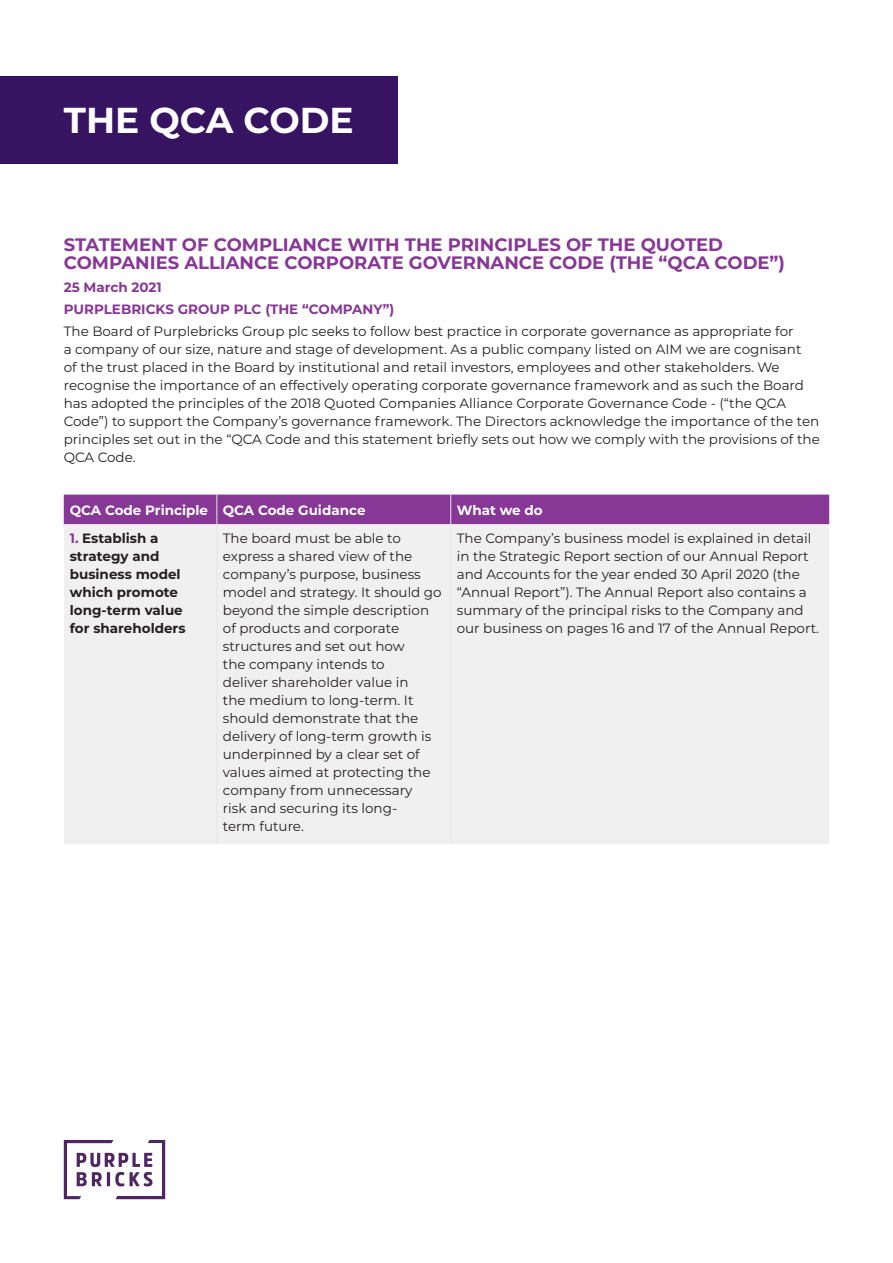
<style>
.page{position:relative;width:893px;height:1263px;background:#fff}
.page>*{position:absolute;margin:0;border:0;box-sizing:border-box;transform-origin:0 0}
.t1{font:700 36px "Montserrat";color:#fff}
.t2{font:700 18px/18px "Montserrat";color:#873795}
.t3{font:13.5px/18px "Montserrat";color:#231f20}
.t4{font:700 13.5px/18px "Montserrat";color:#231f20}
.t5{font:700 13.5px/22.2px "Montserrat";color:#873795}
.t6{font:700 13.5px "Montserrat";color:#fff}
.s1{color:#873795}
</style>
<div class="page">
<svg style="left:64px;top:1140px;width:101px;height:59px"></svg>
<div style="left:64px;top:524px;width:765px;height:320px;background:#f1f0f0"></div>
<div style="left:64px;top:495px;width:765px;height:29px;background:#873795"></div>
<hr style="left:216px;top:524px;width:1px;height:320px;background:#e6e5e5">
<hr style="left:450px;top:524px;width:1px;height:320px;background:#e6e5e5">
<div style="left:0;top:77px;width:398px;height:87px;background:#371461"></div>
<h1 class="t1" style="left:64px;top:95px;width:291px">THE QCA CODE</h1>
<h2 class="t2" style="left:64px;top:235px;width:723px">STATEMENT OF COMPLIANCE WITH THE PRINCIPLES OF THE QUOTED<br>COMPANIES ALLIANCE CORPORATE GOVERNANCE CODE (THE “QCA CODE”)</h2>
<p class="t5" style="left:64px;top:275px;width:332px">25 March 2021<br>PURPLEBRICKS GROUP PLC (THE “COMPANY”)</p>
<p class="t3" style="left:64px;top:322px;width:758px">The Board of Purplebricks Group plc seeks to follow best practice in corporate governance as appropriate for<br>a company of our size, nature and stage of development. As a public company listed on AIM we are cognisant<br>of the trust placed in the Board by institutional and retail investors, employees and other stakeholders. We recognise the importance of an effectively operating corporate governance framework and as such the Board has adopted the principles of the 2018 Quoted Companies Alliance Corporate Governance Code - (“the QCA Code”) to support the Company’s governance framework. The Directors acknowledge the importance of the ten principles set out in the “QCA Code and this statement briefly sets out how we comply with the provisions of the QCA Code.</p>
<p class="t6" style="left:70px;top:501px;width:297px">QCA Code Principle QCA Code Guidance</p>
<p class="t6" style="left:457px;top:501px;width:88px">What we do</p>
<p class="t4" style="left:70px;top:529px;width:117px"><span class="s1">1.</span> Establish a strategy and business model which promote long-term value for shareholders</p>
<p class="t3" style="left:223px;top:529px;width:220px">The board must be able to express a shared view of the company’s purpose, business model and strategy. It should go beyond the simple description of products and corporate structures and set out how<br>the company intends to<br>deliver shareholder value in<br>the medium to long-term. It should demonstrate that the delivery of long-term growth is underpinned by a clear set of values aimed at protecting the company from unnecessary<br>risk and securing its long-<br>term future.</p>
<p class="t3" style="left:457px;top:529px;width:364px">The Company’s business model is explained in detail in the Strategic Report section of our Annual Report and Accounts for the year ended 30 April 2020 (the “Annual Report”). The Annual Report also contains a summary of the principal risks to the Company and our business on pages 16 and 17 of the Annual Report.</p>
</div>
